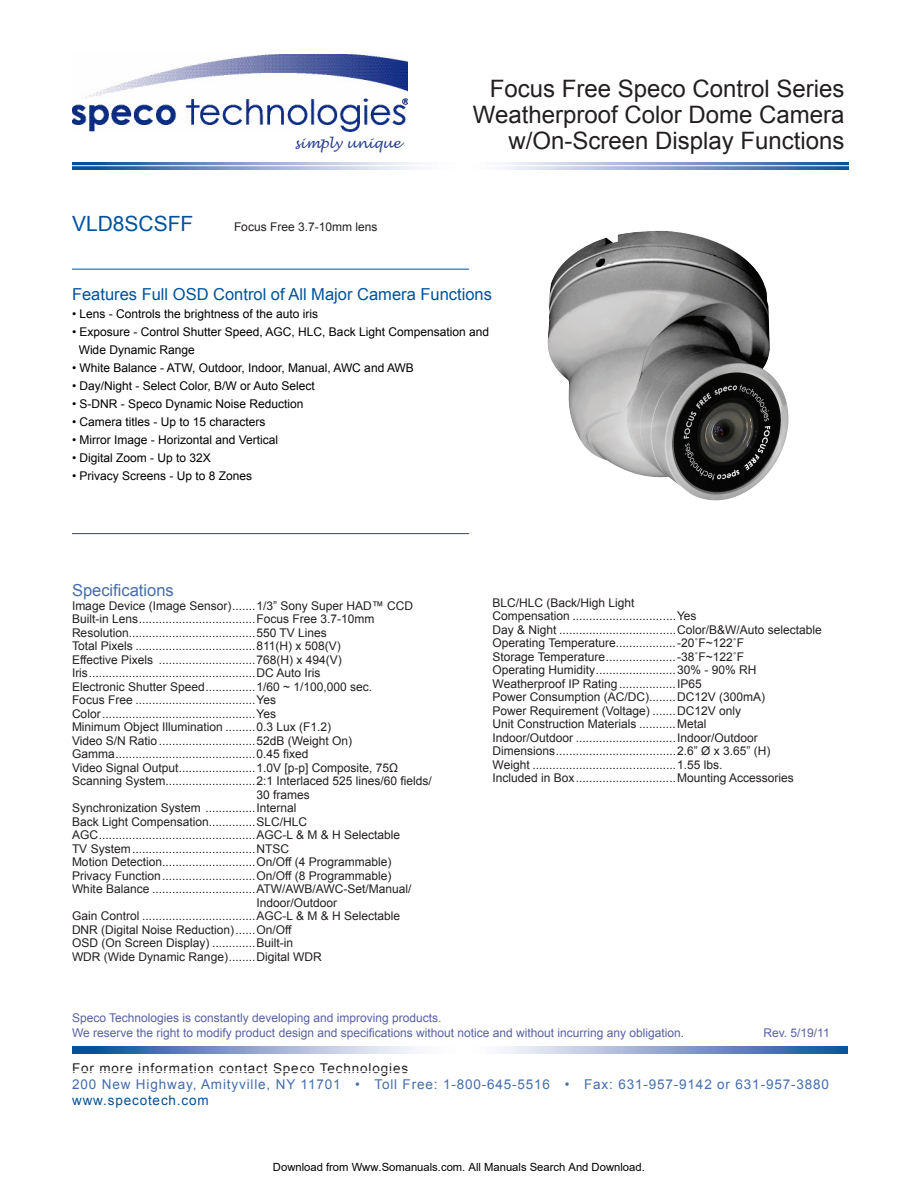
<style>
.page{position:relative;width:918px;height:1188px;background:#fff}
.page>*{position:absolute;margin:0;border:0;box-sizing:border-box;transform-origin:0 0}
.PRODUCT_TITLE{font:24px/25.8px "Arial";color:#231f20;text-align:right}
.model_number{font:21px "Arial";color:#01529b}
.features_head{font:16.5px "Arial";color:#01529b}
.spec_text{font:16.5px "Arial";color:#456dae}
.ADDRESS{font:13.5px "Arial";letter-spacing:.065em;color:#456dae}
.ADDRESS-2{font:13.5px "Arial";letter-spacing:.065em;color:#231f20}
.ADDRESS-3{font:13.5px "Arial";letter-spacing:.065em;color:#01529b}
.t1{font:italic 13.5px "Lucida Handwriting";color:#253f8e}
.spec_text-2{font:12px/13.5px "Arial";color:#231f20}
.features_body{font:12px "Arial";color:#000}
.DISCLAIMER{font:12px "Arial";color:#5861a3}
.model_number-2{font:12px "Arial";color:#231f20}
.t2{font:11.25px "Arial";color:#000}
</style>
<div class="page">
<img style="left:72px;top:54px;width:336px;height:77px">
<svg style="left:72px;top:1046px;width:776px;height:8px;background:#93aad0"></svg>
<hr style="left:72px;top:269px;width:397px;height:1px;background:#01529b">
<hr style="left:72px;top:533px;width:397px;height:1px;background:#01529b">
<svg style="left:72px;top:162px;width:776px;height:7px;background:#97add2"></svg>
<hr style="left:51px;top:165px;width:803px;height:1px;background:#fff">
<img style="left:547px;top:231px;width:242px;height:270px">
<p class="t1" style="left:294px;top:135px;width:108px">simply unique</p>
<p class="model_number" style="left:72px;top:210px;width:123px">VLD8SCSFF</p>
<p class="model_number-2" style="left:234px;top:219px;width:145px">Focus Free 3.7-10mm lens</p>
<p class="PRODUCT_TITLE" style="left:473px;top:76px;width:373px">Focus Free Speco Control Series<br>Weatherproof Color Dome Camera</p>
<p class="PRODUCT_TITLE" style="left:509px;top:128px;width:338px">w/On-Screen Display Functions</p>
<p class="features_head" style="left:72px;top:284px;width:421px">Features Full OSD Control of All Major Camera Functions</p>
<p class="features_body" style="left:72px;top:306px;width:248px">• Lens - Controls the brightness of the auto iris</p>
<p class="features_body" style="left:72px;top:324px;width:419px">• Exposure - Control Shutter Speed, AGC, HLC, Back Light Compensation and</p>
<p class="features_body" style="left:79px;top:342px;width:118px">Wide Dynamic Range</p>
<p class="features_body" style="left:72px;top:360px;width:343px">• White Balance - ATW, Outdoor, Indoor, Manual, AWC and AWB</p>
<p class="features_body" style="left:72px;top:378px;width:244px">• Day/Night - Select Color, B/W or Auto Select</p>
<p class="features_body" style="left:72px;top:396px;width:233px">• S-DNR - Speco Dynamic Noise Reduction</p>
<p class="features_body" style="left:72px;top:414px;width:195px">• Camera titles - Up to 15 characters</p>
<p class="features_body" style="left:72px;top:432px;width:208px">• Mirror Image - Horizontal and Vertical</p>
<p class="features_body" style="left:72px;top:450px;width:140px">• Digital Zoom - Up to 32X</p>
<p class="features_body" style="left:72px;top:468px;width:182px">• Privacy Screens - Up to 8 Zones</p>
<p class="spec_text" style="left:72px;top:580px;width:103px">Specifications</p>
<p class="spec_text-2" style="left:72px;top:599px;width:343px">Image Device (Image Sensor).......1/3” Sony Super HAD™ CCD</p>
<p class="spec_text-2" style="left:72px;top:613px;width:304px">Built-in Lens...................................Focus Free 3.7-10mm</p>
<p class="spec_text-2" style="left:72px;top:626px;width:256px">Resolution......................................550 TV Lines</p>
<p class="spec_text-2" style="left:72px;top:640px;width:270px">Total Pixels ....................................811(H) x 508(V)</p>
<p class="spec_text-2" style="left:72px;top:653px;width:271px">Effective Pixels .............................768(H) x 494(V)</p>
<p class="spec_text-2" style="left:72px;top:667px;width:250px">Iris..................................................DC Auto Iris</p>
<p class="spec_text-2" style="left:72px;top:680px;width:302px">Electronic Shutter Speed...............1/60 ~ 1/100,000 sec.<br>Focus Free ....................................Yes</p>
<p class="spec_text-2" style="left:72px;top:707px;width:206px">Color..............................................Yes</p>
<p class="spec_text-2" style="left:72px;top:721px;width:261px">Minimum Object Illumination .........0.3 Lux (F1.2)</p>
<p class="spec_text-2" style="left:72px;top:734px;width:282px">Video S/N Ratio.............................52dB (Weight On)</p>
<p class="spec_text-2" style="left:72px;top:748px;width:238px">Gamma..........................................0.45 fixed</p>
<p class="spec_text-2" style="left:72px;top:761px;width:328px">Video Signal Output.......................1.0V [p-p] Composite, 75Ω</p>
<p class="spec_text-2" style="left:72px;top:775px;width:361px">Scanning System...........................2:1 Interlaced 525 lines/60 fields/</p>
<p class="spec_text-2" style="left:256px;top:788px;width:55px">30 frames</p>
<p class="spec_text-2" style="left:72px;top:802px;width:226px">Synchronization System ...............Internal</p>
<p class="spec_text-2" style="left:72px;top:815px;width:237px">Back Light Compensation..............SLC/HLC</p>
<p class="spec_text-2" style="left:72px;top:829px;width:330px">AGC...............................................AGC-L &amp; M &amp; H Selectable</p>
<p class="spec_text-2" style="left:72px;top:842px;width:219px">TV System.....................................NTSC</p>
<p class="spec_text-2" style="left:72px;top:856px;width:321px">Motion Detection............................On/Off (4 Programmable)</p>
<p class="spec_text-2" style="left:72px;top:869px;width:321px">Privacy Function............................On/Off (8 Programmable)</p>
<p class="spec_text-2" style="left:72px;top:883px;width:341px">White Balance ...............................ATW/AWB/AWC-Set/Manual/</p>
<p class="spec_text-2" style="left:256px;top:896px;width:82px">Indoor/Outdoor</p>
<p class="spec_text-2" style="left:72px;top:910px;width:330px">Gain Control ..................................AGC-L &amp; M &amp; H Selectable</p>
<p class="spec_text-2" style="left:72px;top:923px;width:221px">DNR (Digital Noise Reduction)......On/Off</p>
<p class="spec_text-2" style="left:72px;top:937px;width:251px">OSD (On Screen Display) .............Built-in<br>WDR (Wide Dynamic Range)........Digital WDR</p>
<p class="spec_text-2" style="left:493px;top:596px;width:144px">BLC/HLC (Back/High Light</p>
<p class="spec_text-2" style="left:493px;top:609px;width:206px">Compensation ...............................Yes</p>
<p class="spec_text-2" style="left:493px;top:623px;width:331px">Day &amp; Night ...................................Color/B&amp;W/Auto selectable</p>
<p class="spec_text-2" style="left:493px;top:636px;width:253px">Operating Temperature..................-20˚F~122˚F</p>
<p class="spec_text-2" style="left:493px;top:650px;width:253px">Storage Temperature.....................-38˚F~122˚F</p>
<p class="spec_text-2" style="left:493px;top:663px;width:265px">Operating Humidity........................30% - 90% RH</p>
<p class="spec_text-2" style="left:493px;top:677px;width:274px">Weatherproof IP Rating .................IP65<br>Power Consumption (AC/DC)........DC12V (300mA)</p>
<p class="spec_text-2" style="left:493px;top:704px;width:250px">Power Requirement (Voltage) .......DC12V only</p>
<p class="spec_text-2" style="left:493px;top:717px;width:215px">Unit Construction Materials ...........Metal</p>
<p class="spec_text-2" style="left:493px;top:731px;width:267px">Indoor/Outdoor ..............................Indoor/Outdoor</p>
<p class="spec_text-2" style="left:493px;top:744px;width:279px">Dimensions....................................2.6” Ø x 3.65” (H)</p>
<p class="spec_text-2" style="left:493px;top:758px;width:231px">Weight ...........................................1.55 lbs.</p>
<p class="spec_text-2" style="left:493px;top:771px;width:303px">Included in Box..............................Mounting Accessories</p>
<p class="DISCLAIMER" style="left:72px;top:1010px;width:371px">Speco Technologies is constantly developing and improving products.</p>
<p class="DISCLAIMER" style="left:72px;top:1024px;width:614px">We reserve the right to modify product design and specifications without notice and without incurring any obligation.</p>
<p class="DISCLAIMER" style="left:764px;top:1024px;width:68px">Rev. 5/19/11</p>
<p class="ADDRESS-2" style="left:72px;top:1059px;width:338px">For more information contact Speco Technologies</p>
<p class="ADDRESS" style="left:72px;top:1075px;width:758px">200 New Highway, Amityville, NY 11701 • Toll Free: 1-800-645-5516 • Fax: 631-957-9142 or 631-957-3880</p>
<p class="ADDRESS-3" style="left:72px;top:1092px;width:138px">www.specotech.com</p>
<p class="t2" style="left:273px;top:1160px;width:373px">Download from Www.Somanuals.com. All Manuals Search And Download.</p>
</div>
